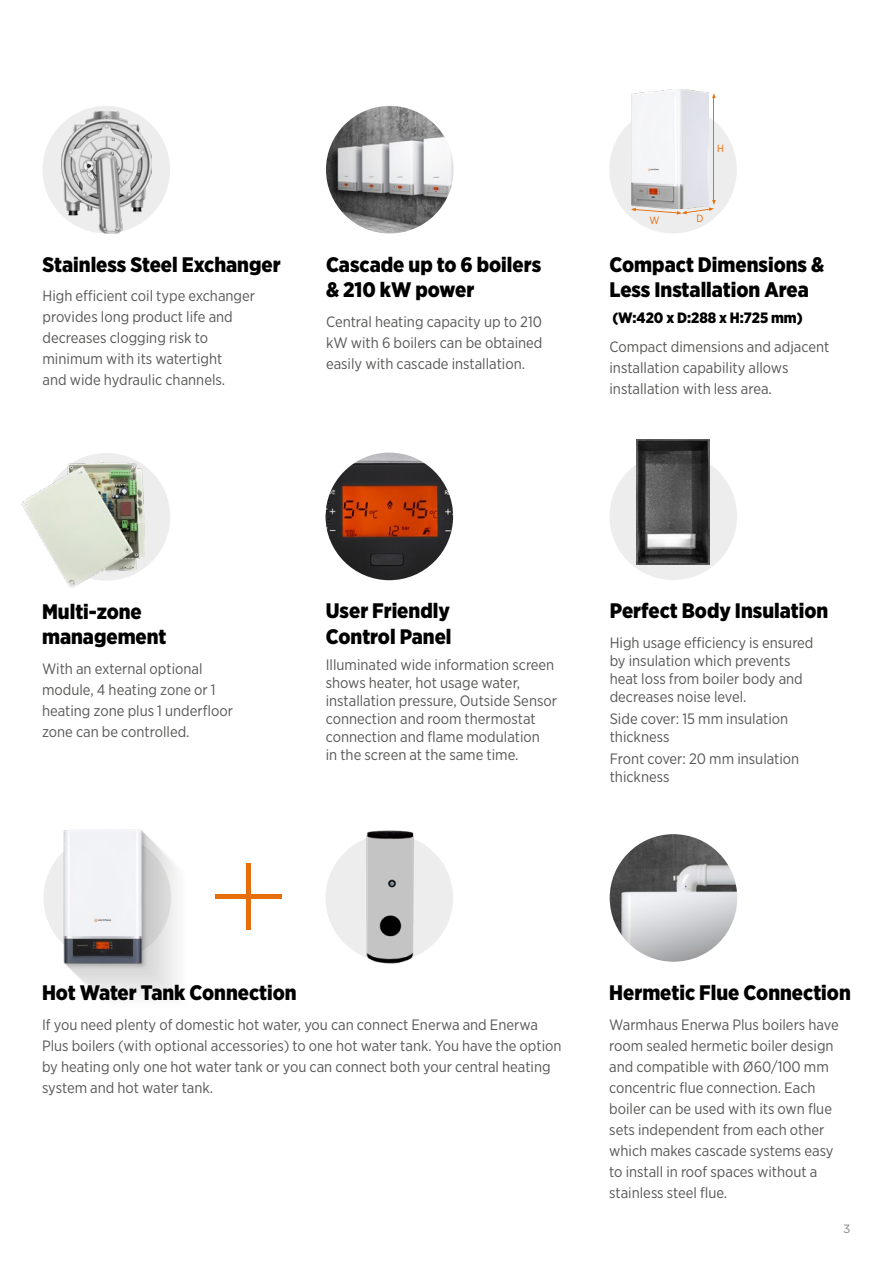
<style>
.page{position:relative;width:893px;height:1263px;background:#fff}
.page>*{position:absolute;margin:0;border:0;box-sizing:border-box;transform-origin:0 0}
.t1{font:900 21px/25.5px "Gotham Narrow";color:#000}
.t2{font:15px/21px "Gotham Narrow";color:#575756}
.t3{font:900 15px "Gotham Narrow";color:#000}
.t4{font:12px "Gotham";color:#878787}
.t5{font:10.5px "Gotham Narrow";color:#e66e0b}
</style>
<div class="page">
<img style="left:610px;top:834px;width:127px;height:128px;border-radius:64px">
<img style="left:325px;top:453px;width:128px;height:127px;border-radius:64px">
<img style="left:326px;top:106px;width:128px;height:127px;border-radius:64px">
<div style="left:43px;top:453px;width:127px;height:128px;background:#ededed;border-radius:50%"></div>
<img style="left:21px;top:462px;width:124px;height:125px">
<div style="left:609px;top:452px;width:128px;height:128px;background:#ededed;border-radius:50%"></div>
<img style="left:637px;top:439px;width:73px;height:125px">
<div style="left:43px;top:106px;width:127px;height:127px;background:#ededed;border-radius:50%"></div>
<img style="left:61px;top:112px;width:90px;height:121px">
<div style="left:609px;top:106px;width:128px;height:127px;background:#ededed;border-radius:50%"></div>
<img style="left:631px;top:89px;width:78px;height:111px">
<hr style="left:713px;top:96px;width:1px;height:106px;background:#e66e0b">
<svg style="left:631px;top:200px;width:85px;height:15px"></svg>
<svg style="left:712px;top:93px;width:4px;height:5px"></svg>
<div style="left:43px;top:834px;width:128px;height:128px;background:#ededed;border-radius:50%"></div>
<div style="left:325px;top:834px;width:128px;height:128px;background:#ededed;border-radius:50%"></div>
<img style="left:64px;top:830px;width:113px;height:169px">
<img style="left:363px;top:830px;width:51px;height:134px">
<hr style="left:246px;top:863px;width:4px;height:67px;background:#e66e0b">
<hr style="left:215px;top:895px;width:67px;height:4px;background:#e66e0b">
<h1 class="t1" style="left:43px;top:251px;width:240px">Stainless Steel Exchanger</h1>
<p class="t2" style="left:43px;top:285px;width:214px">High efficient coil type exchanger provides long product life and decreases clogging risk to minimum with its watertight<br>and wide hydraulic channels.</p>
<h1 class="t1" style="left:326px;top:251px;width:217px">Cascade up to 6 boilers &amp; 210 kW power</h1>
<p class="t2" style="left:326px;top:310px;width:218px;text-align:justify">Central heating capacity up to 210 kW with 6 boilers can be obtained easily with cascade installation.</p>
<p class="t5" style="left:717px;top:142px;width:8px">H</p>
<p class="t5" style="left:650px;top:213px;width:12px">W</p>
<p class="t5" style="left:696px;top:212px;width:9px">D</p>
<h1 class="t1" style="left:609px;top:251px;width:216px">Compact Dimensions &amp;<br>Less Installation Area</h1>
<p class="t3" style="left:612px;top:307px;width:192px">(W:420 x D:288 x H:725 mm)</p>
<p class="t2" style="left:609px;top:336px;width:221px">Compact dimensions and adjacent installation capability allows installation with less area.</p>
<h1 class="t1" style="left:42px;top:598px;width:126px">Multi-zone management</h1>
<p class="t2" style="left:42px;top:658px;width:192px">With an external optional module, 4 heating zone or 1 heating zone plus 1 underfloor zone can be controlled.</p>
<h1 class="t1" style="left:326px;top:598px;width:127px">User Friendly<br>Control Panel</h1>
<p class="t2" style="left:326px;top:656px;width:233px;line-height:18px">Illuminated wide information screen shows heater, hot usage water, installation pressure, Outside Sensor connection and room thermostat connection and flame modulation<br>in the screen at the same time.</p>
<h1 class="t1" style="left:610px;top:598px;width:220px">Perfect Body Insulation</h1>
<p class="t2" style="left:610px;top:633px;width:205px;line-height:18px">High usage efficiency is ensured by insulation which prevents heat loss from boiler body and decreases noise level.</p>
<p class="t2" style="left:610px;top:709px;width:180px;line-height:18px">Side cover: 15 mm insulation thickness</p>
<p class="t2" style="left:610px;top:750px;width:191px;line-height:18px">Front cover: 20 mm insulation thickness</p>
<h1 class="t1" style="left:42px;top:979px;width:256px">Hot Water Tank Connection</h1>
<p class="t2" style="left:42px;top:1013px;width:521px">If you need plenty of domestic hot water, you can connect Enerwa and Enerwa Plus boilers (with optional accessories) to one hot water tank. You have the option by heating only one hot water tank or you can connect both your central heating system and hot water tank.</p>
<h1 class="t1" style="left:609px;top:979px;width:243px">Hermetic Flue Connection</h1>
<p class="t2" style="left:609px;top:1013px;width:231px">Warmhaus Enerwa Plus boilers have room sealed hermetic boiler design and compatible with Ø60/100 mm concentric flue connection. Each boiler can be used with its own flue sets independent from each other which makes cascade systems easy to install in roof spaces without a stainless steel flue.</p>
<p class="t4" style="left:843px;top:1221px;width:9px">3</p>
</div>
